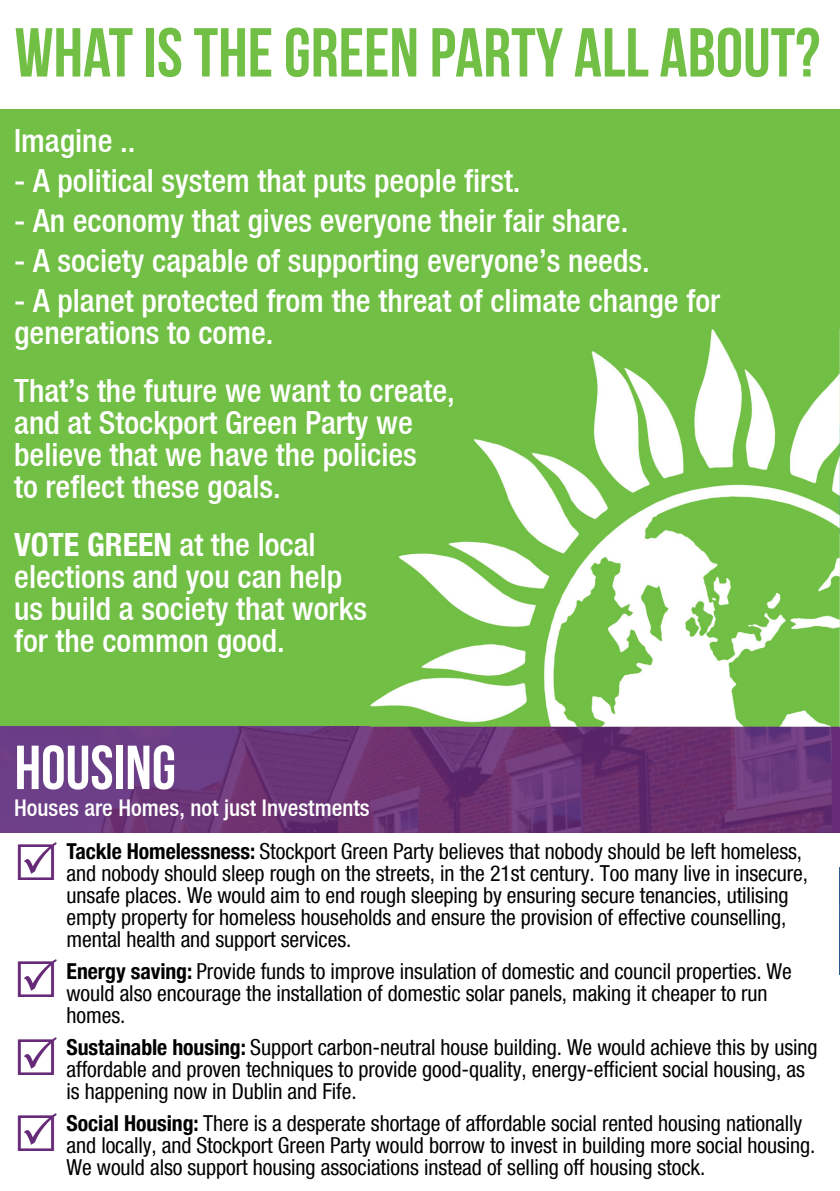
<style>
.page{position:relative;width:840px;height:1191px;background:#fff}
.page>*{position:absolute;margin:0;border:0;box-sizing:border-box;transform-origin:0 0}
.t1{font:700 69px "Bebas Neue";color:#71bf44}
.t2{font:700 62px "Bebas Neue";color:#fff}
.t3{font:500 condensed 32px/32px "Helvetica Neue";color:#fff}
.t4{font:500 condensed 23px "Helvetica Neue";color:#fff}
.t5{font:condensed 22px/22px "Helvetica Neue";letter-spacing:-.005em;color:#000}
.s1{font-weight:700}
.s2{color:#662a78}
</style>
<div class="page">
<hr style="left:839px;top:868px;width:1px;height:107px;background:#2d5a92">
<div style="left:0;top:725px;width:839px;height:108px;background:#662a78;opacity:.85"></div>
<div style="left:0;top:109px;width:839px;height:617px;background:#71bf44"></div>
<img style="left:371px;top:330px;width:469px;height:396px">
<h1 class="t1" style="left:15px;top:25px;width:807px">WHAT IS THE GREEN PARTY ALL ABOUT?</h1>
<h3 class="t3" style="left:14px;top:127px;width:123px">Imagine ..</h3>
<h3 class="t3" style="left:14px;top:167px;width:508px">- A political system that puts people first.</h3>
<h3 class="t3" style="left:14px;top:207px;width:615px">- An economy that gives everyone their fair share.</h3>
<h3 class="t3" style="left:14px;top:247px;width:637px">- A society capable of supporting everyone’s needs.</h3>
<h3 class="t3" style="left:14px;top:287px;width:707px">- A planet protected from the threat of climate change for generations to come.</h3>
<h3 class="t3" style="left:14px;top:377px;width:442px">That’s the future we want to create, and at Stockport Green Party we believe that we have the policies<br>to reflect these goals.</h3>
<h3 class="t3" style="left:14px;top:531px;width:354px"><span class="s1">VOTE GREEN</span> at the local elections and you can help us build a society that works for the common good.</h3>
<h2 class="t2" style="left:15px;top:742px;width:163px">HOUSING</h2>
<p class="t4" style="left:14px;top:798px;width:357px">Houses are Homes, not just Investments</p>
<p class="t5" style="left:67px;top:841px;width:743px;text-indent:-52px"><span class="s2">☑</span> <span class="s1">Tackle Homelessness:</span> Stockport Green Party believes that nobody should be left homeless, and nobody should sleep rough on the streets, in the 21st century. Too many live in insecure, unsafe places. We would aim to end rough sleeping by ensuring secure tenancies, utilising empty property for homeless households and ensure the provision of effective counselling, mental health and support services.</p>
<p class="t5" style="left:67px;top:961px;width:726px"><span class="s1">Energy saving:</span> Provide funds to improve insulation of domestic and council properties. We would also encourage the installation of domestic solar panels, making it cheaper to run homes.</p>
<p class="t5" style="left:67px;top:1037px;width:752px"><span class="s1">Sustainable housing:</span> Support carbon-neutral house building. We would achieve this by using affordable and proven techniques to provide good-quality, energy-efficient social housing, as is happening now in Dublin and Fife.</p>
<p class="t5" style="left:67px;top:1113px;width:750px"><span class="s1">Social Housing:</span> There is a desperate shortage of affordable social rented housing nationally and locally, and Stockport Green Party would borrow to invest in building more social housing.<br>We would also support housing associations instead of selling off housing stock.</p>
</div>
